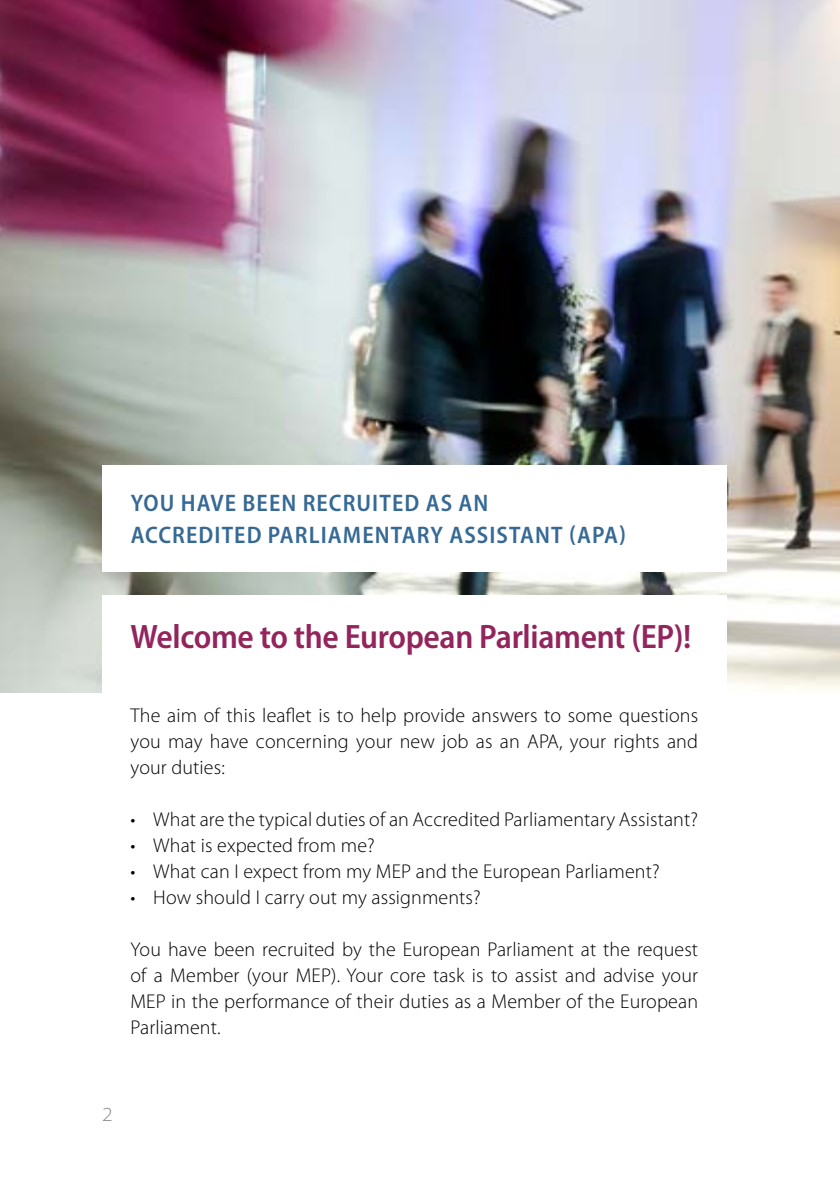
<style>
.page{position:relative;width:840px;height:1191px;background:#fff}
.page>*{position:absolute;margin:0;border:0;box-sizing:border-box;transform-origin:0 0}
.t1{font:600 semi-condensed 34px "Myriad Pro";letter-spacing:-.01em;color:#93245c}
.t2{font:600 semi-condensed 24px/32px "Myriad Pro";letter-spacing:.045em;color:#366995}
.t3{font:300 20px/26px "Myriad Pro";letter-spacing:.005em;color:#000;text-align:justify}
.t4{font:300 semi-expanded 20px "Myriad Pro";color:#878787}
</style>
<div class="page">
<img style="left:0;top:0;width:839px;height:692px">
<div style="left:102px;top:594px;width:624px;height:485px;background:#fff"></div>
<div style="left:102px;top:465px;width:624px;height:107px;background:#fff"></div>
<p class="t2" style="left:131px;top:488px;width:496px">YOU HAVE BEEN RECRUITED AS AN<br>ACCREDITED PARLIAMENTARY ASSISTANT (APA)</p>
<h1 class="t1" style="left:130px;top:618px;width:562px">Welcome to the European Parliament (EP)!</h1>
<p class="t3" style="left:130px;top:703px;width:568px">The aim of this leaflet is to help provide answers to some questions you may have concerning your new job as an APA, your rights and your duties:</p>
<p class="t3" style="left:130px;top:807px;width:568px">• What are the typical duties of an Accredited Parliamentary Assistant?</p>
<p class="t3" style="left:130px;top:833px;width:246px">• What is expected from me?</p>
<p class="t3" style="left:130px;top:859px;width:530px">• What can I expect from my MEP and the European Parliament?</p>
<p class="t3" style="left:130px;top:885px;width:351px">• How should I carry out my assignments?</p>
<p class="t3" style="left:130px;top:937px;width:568px">You have been recruited by the European Parliament at the request of a Member (your MEP). Your core task is to assist and advise your MEP in the performance of their duties as a Member of the European Parliament.</p>
<p class="t4" style="left:102px;top:1103px;width:12px">2</p>
</div>
